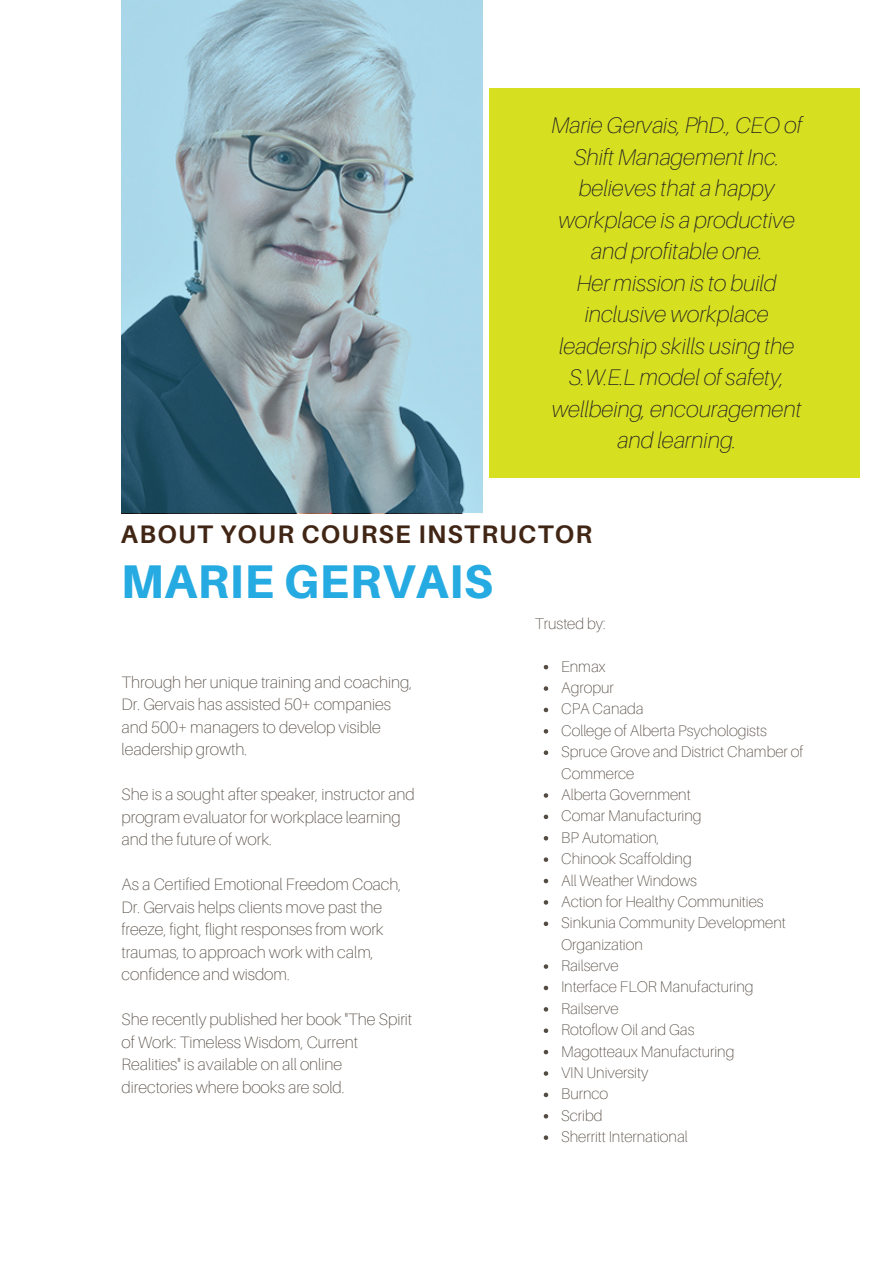
<style>
.page{position:relative;width:893px;height:1264px;background:#fff}
.page>*{position:absolute;margin:0;border:0;box-sizing:border-box;transform-origin:0 0}
.t1{font:800 47.25px "Aileron";letter-spacing:.01em;color:#25aae1}
.t2{font:700 25.35px "Aileron";letter-spacing:.05em;color:#412615}
.t3{font:italic 100 22.5px/31.5px "Aileron";color:#222;text-align:center}
.t4{font:100 16.5px/22.5px "Aileron";color:#544b43}
.t5{font:100 15.45px/21.3px "Aileron";color:#544b43}
</style>
<div class="page">
<svg style="left:579px;top:477px;width:199px;height:1px"></svg>
<div style="left:489px;top:88px;width:370px;height:389px;background:#d7df21"></div>
<svg style="left:543px;top:665px;width:5px;height:4px"></svg>
<svg style="left:543px;top:686px;width:5px;height:4px"></svg>
<svg style="left:543px;top:707px;width:5px;height:5px"></svg>
<svg style="left:543px;top:729px;width:5px;height:4px"></svg>
<svg style="left:543px;top:750px;width:5px;height:5px"></svg>
<svg style="left:543px;top:793px;width:5px;height:4px"></svg>
<svg style="left:543px;top:814px;width:5px;height:5px"></svg>
<svg style="left:543px;top:836px;width:5px;height:4px"></svg>
<svg style="left:543px;top:857px;width:5px;height:4px"></svg>
<svg style="left:543px;top:878px;width:5px;height:5px"></svg>
<svg style="left:543px;top:900px;width:5px;height:4px"></svg>
<svg style="left:543px;top:921px;width:5px;height:5px"></svg>
<svg style="left:543px;top:964px;width:5px;height:4px"></svg>
<svg style="left:543px;top:985px;width:5px;height:5px"></svg>
<svg style="left:543px;top:1007px;width:5px;height:4px"></svg>
<svg style="left:543px;top:1028px;width:5px;height:4px"></svg>
<svg style="left:543px;top:1049px;width:5px;height:5px"></svg>
<svg style="left:543px;top:1071px;width:5px;height:4px"></svg>
<svg style="left:543px;top:1092px;width:5px;height:5px"></svg>
<svg style="left:543px;top:1114px;width:5px;height:4px"></svg>
<svg style="left:543px;top:1135px;width:5px;height:4px"></svg>
<svg style="left:121px;top:0;width:362px;height:512px;background:#8aaab7"></svg>
<p class="t3" style="left:551px;top:109px;width:252px">Marie Gervais, PhD., CEO of<br>Shift Management Inc. believes that a happy workplace is a productive and profitable one.<br>Her mission is to build inclusive workplace leadership skills using the<br>S.W.E.L model of safety, wellbeing, encouragement and learning.</p>
<p class="t2" style="left:121px;top:518px;width:472px">ABOUT YOUR COURSE INSTRUCTOR</p>
<p class="t1" style="left:121px;top:552px;width:373px">MARIE GERVAIS</p>
<h3 class="t4" style="left:121px;top:670px;width:292px">Through her unique training and coaching, Dr. Gervais has assisted 50+ companies and 500+ managers to develop visible leadership growth.</h3>
<h2 class="t4" style="left:121px;top:782px;width:295px">She is a sought after speaker, instructor and program evaluator for workplace learning and the future of work.</h2>
<h1 class="t4" style="left:121px;top:872px;width:281px">As a Certified Emotional Freedom Coach, Dr. Gervais helps clients move past the freeze, fight, flight responses from work traumas, to approach work with calm, confidence and wisdom.</h1>
<p class="t4" style="left:121px;top:1007px;width:292px">She recently published her book "The Spirit of Work: Timeless Wisdom, Current Realities" is available on all online directories where books are sold.</p>
<p class="t5" style="left:534px;top:612px;width:72px">Trusted by:</p>
<p class="t5" style="left:561px;top:655px;width:46px">Enmax</p>
<p class="t5" style="left:561px;top:676px;width:54px">Agropur</p>
<p class="t5" style="left:561px;top:698px;width:84px">CPA Canada</p>
<p class="t5" style="left:561px;top:719px;width:207px">College of Alberta Psychologists</p>
<p class="t5" style="left:561px;top:740px;width:244px">Spruce Grove and District Chamber of<br>Commerce</p>
<p class="t5" style="left:561px;top:783px;width:131px">Alberta Government</p>
<p class="t5" style="left:561px;top:805px;width:142px">Comar Manufacturing</p>
<p class="t5" style="left:561px;top:826px;width:100px">BP Automation,</p>
<p class="t5" style="left:561px;top:847px;width:132px">Chinook Scaffolding</p>
<p class="t5" style="left:561px;top:869px;width:137px">All Weather Windows</p>
<p class="t5" style="left:561px;top:890px;width:204px">Action for Healthy Communities</p>
<p class="t5" style="left:561px;top:911px;width:226px">Sinkunia Community Development<br>Organization</p>
<p class="t5" style="left:561px;top:954px;width:59px">Railserve</p>
<p class="t5" style="left:561px;top:976px;width:194px">Interface FLOR Manufacturing</p>
<p class="t5" style="left:561px;top:997px;width:59px">Railserve</p>
<p class="t5" style="left:561px;top:1018px;width:135px">Rotoflow Oil and Gas</p>
<p class="t5" style="left:561px;top:1040px;width:175px">Magotteaux Manufacturing</p>
<p class="t5" style="left:561px;top:1061px;width:89px">VIN University</p>
<p class="t5" style="left:561px;top:1082px;width:49px">Burnco</p>
<p class="t5" style="left:561px;top:1104px;width:43px">Scribd</p>
<p class="t5" style="left:561px;top:1125px;width:128px">Sherritt International</p>
</div>
